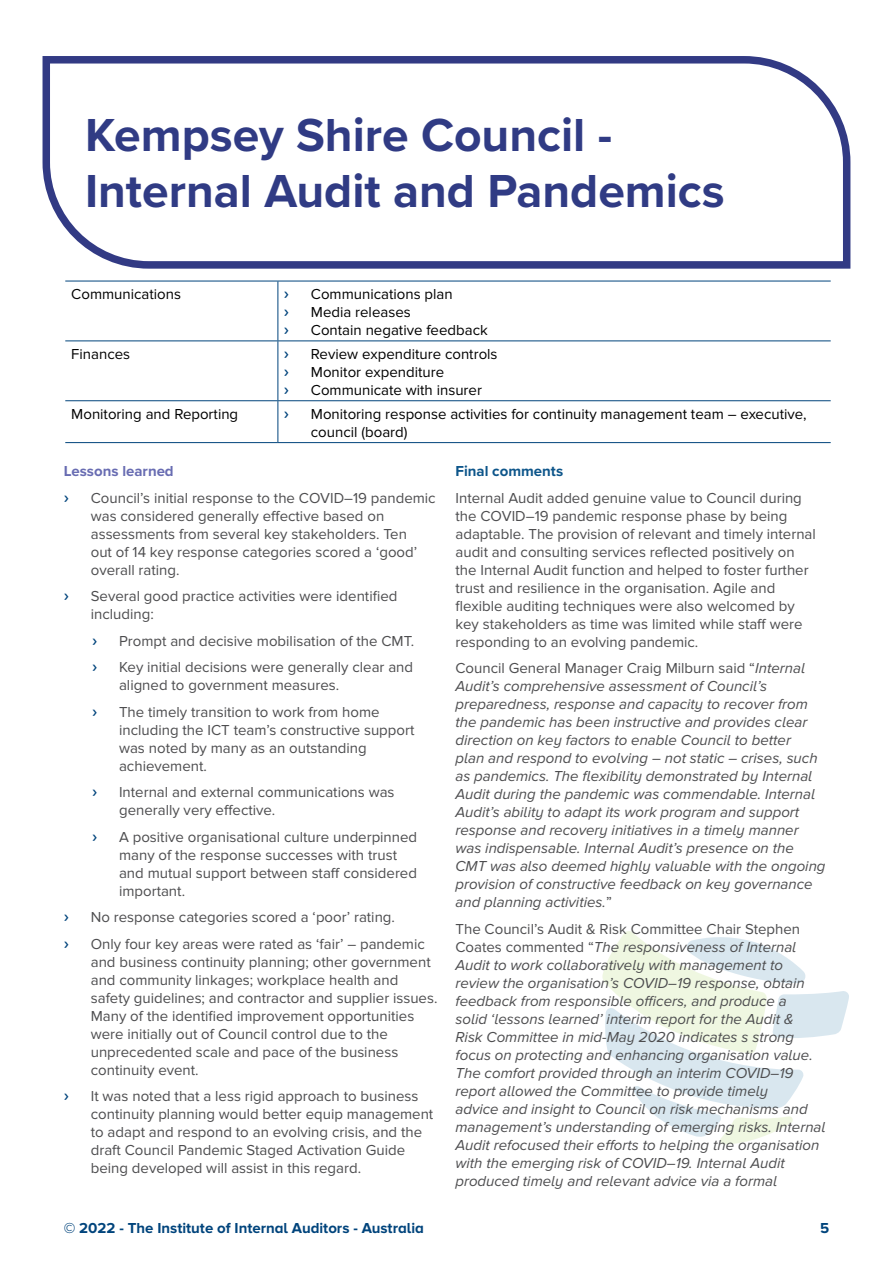
<style>
.page{position:relative;width:893px;height:1263px;background:#fff}
.page>*{position:absolute;margin:0;border:0;box-sizing:border-box;transform-origin:0 0}
.t1{font:700 48px/55.5px "Proxima Nova";color:#303b84}
.t2{font:15px/18px "Proxima Nova";color:#4d4d4f}
.t3{font:italic 15px/18px "Proxima Nova A";color:#4d4d4f}
.t4{font:15px/18px "Proxima Nova";color:#000}
.t5{font:700 15px "Proxima Nova A";color:#00447c}
.t6{font:15px "Cabin";color:#00447c}
.t7{font:700 15px "Proxima Nova";color:#686cb2}
.t8{font:700 15px "Proxima Nova";color:#0d558a}
.s1{font-family:"Proxima Nova A";font-style:italic}
.s2{font-family:"Proxima Nova";font-style:normal}
</style>
<div class="page">
<svg style="left:602px;top:931px;width:247px;height:213px"></svg>
<svg style="left:42px;top:56px;width:809px;height:213px"></svg>
<hr style="left:65px;top:281px;width:213px;height:1px;background:#00447c">
<hr style="left:278px;top:281px;width:553px;height:1px;background:#00447c">
<hr style="left:278px;top:281px;width:1px;height:59px;background:#00447c">
<hr style="left:65px;top:340px;width:213px;height:1px;background:#00447c">
<hr style="left:278px;top:340px;width:553px;height:1px;background:#00447c">
<hr style="left:278px;top:341px;width:1px;height:59px;background:#00447c">
<hr style="left:65px;top:400px;width:213px;height:1px;background:#00447c">
<hr style="left:278px;top:400px;width:553px;height:1px;background:#00447c">
<hr style="left:278px;top:401px;width:1px;height:41px;background:#00447c">
<hr style="left:65px;top:442px;width:213px;height:1px;background:#00447c">
<hr style="left:278px;top:442px;width:553px;height:1px;background:#00447c">
<h1 class="t1" style="left:85px;top:107px;width:641px">Kempsey Shire Council -<br>Internal Audit and Pandemics</h1>
<p class="t4" style="left:71px;top:285px;width:111px">Communications</p>
<p class="t6" style="left:284px;top:284px;width:6px">›</p>
<p class="t4" style="left:311px;top:285px;width:143px">Communications plan</p>
<p class="t6" style="left:284px;top:302px;width:6px">›</p>
<p class="t4" style="left:311px;top:303px;width:101px">Media releases</p>
<p class="t6" style="left:284px;top:320px;width:6px">›</p>
<p class="t4" style="left:311px;top:321px;width:178px">Contain negative feedback</p>
<p class="t4" style="left:71px;top:345px;width:60px">Finances</p>
<p class="t6" style="left:284px;top:344px;width:6px">›</p>
<p class="t4" style="left:311px;top:345px;width:188px">Review expenditure controls</p>
<p class="t6" style="left:284px;top:362px;width:6px">›</p>
<p class="t4" style="left:311px;top:363px;width:135px">Monitor expenditure</p>
<p class="t6" style="left:284px;top:380px;width:6px">›</p>
<p class="t4" style="left:311px;top:381px;width:173px">Communicate with insurer</p>
<p class="t4" style="left:71px;top:405px;width:168px">Monitoring and Reporting</p>
<p class="t6" style="left:284px;top:404px;width:6px">›</p>
<p class="t4" style="left:311px;top:405px;width:497px">Monitoring response activities for continuity management team – executive, council (board)</p>
<p class="t7" style="left:64px;top:460px;width:111px">Lessons learned</p>
<p class="t6" style="left:64px;top:488px;width:6px">›</p>
<p class="t2" style="left:91px;top:489px;width:346px">Council’s initial response to the COVID–19 pandemic was considered generally effective based on assessments from several key stakeholders. Ten<br>out of 14 key response categories scored a ‘good’ overall rating.</p>
<p class="t6" style="left:64px;top:587px;width:6px">›</p>
<p class="t2" style="left:91px;top:587px;width:308px">Several good practice activities were identified including:</p>
<p class="t6" style="left:92px;top:631px;width:6px">›</p>
<p class="t2" style="left:119px;top:632px;width:297px">Prompt and decisive mobilisation of the CMT.</p>
<p class="t6" style="left:92px;top:658px;width:6px">›</p>
<p class="t2" style="left:119px;top:658px;width:296px">Key initial decisions were generally clear and aligned to government measures.</p>
<p class="t6" style="left:92px;top:702px;width:6px">›</p>
<p class="t2" style="left:119px;top:703px;width:297px">The timely transition to work from home including the ICT team’s constructive support was noted by many as an outstanding achievement.</p>
<p class="t6" style="left:92px;top:783px;width:6px">›</p>
<p class="t2" style="left:119px;top:783px;width:277px">Internal and external communications was generally very effective.</p>
<p class="t6" style="left:92px;top:827px;width:6px">›</p>
<p class="t2" style="left:119px;top:828px;width:300px">A positive organisational culture underpinned many of the response successes with trust and mutual support between staff considered important.</p>
<p class="t6" style="left:64px;top:908px;width:6px">›</p>
<p class="t2" style="left:91px;top:908px;width:306px">No response categories scored a ‘poor’ rating.</p>
<p class="t6" style="left:64px;top:934px;width:6px">›</p>
<p class="t2" style="left:91px;top:935px;width:348px">Only four key areas were rated as ‘fair’ – pandemic and business continuity planning; other government and community linkages; workplace health and safety guidelines; and contractor and supplier issues.<br>Many of the identified improvement opportunities were initially out of Council control due to the unprecedented scale and pace of the business continuity event.</p>
<p class="t6" style="left:64px;top:1087px;width:6px">›</p>
<p class="t2" style="left:91px;top:1087px;width:344px">It was noted that a less rigid approach to business continuity planning would better equip management to adapt and respond to an evolving crisis, and the draft Council Pandemic Staged Activation Guide being developed will assist in this regard.</p>
<p class="t8" style="left:455px;top:460px;width:109px">Final comments</p>
<p class="t2" style="left:455px;top:489px;width:362px">Internal Audit added genuine value to Council during the COVID–19 pandemic response phase by being adaptable. The provision of relevant and timely internal audit and consulting services reflected positively on the Internal Audit function and helped to foster further trust and resilience in the organisation. Agile and flexible auditing techniques were also welcomed by key stakeholders as time was limited while staff were responding to an evolving pandemic.</p>
<p class="t2" style="left:455px;top:659px;width:351px">Council General Manager Craig Milburn said “<span class="s1">Internal</span></p>
<p class="t3" style="left:455px;top:677px;width:372px">Audit’s comprehensive assessment of Council’s preparedness, response and capacity to recover from the pandemic has been instructive and provides clear direction on key factors to enable Council to better<br>plan and respond to evolving – not static – crises, such as pandemics. The flexibility demonstrated by Internal Audit during the pandemic was commendable. Internal Audit’s ability to adapt its work program and support response and recovery initiatives in a timely manner was indispensable. Internal Audit’s presence on the CMT was also deemed highly valuable with the ongoing provision of constructive feedback on key governance and planning activities.<span class="s2">”</span></p>
<p class="t2" style="left:455px;top:920px;width:346px">The Council’s Audit &amp; Risk Committee Chair Stephen</p>
<p class="t3" style="left:455px;top:937px;width:372px"><span class="s2">Coates commented “</span>The responsiveness of Internal Audit to work collaboratively with management to review the organisation’s COVID–19 response, obtain feedback from responsible officers, and produce a<br>solid ‘lessons learned’ interim report for the Audit &amp;<br>Risk Committee in mid-May 2020 indicates s strong focus on protecting and enhancing organisation value.<br>The comfort provided through an interim COVID–19 report allowed the Committee to provide timely<br>advice and insight to Council on risk mechanisms and management’s understanding of emerging risks. Internal Audit refocused their efforts to helping the organisation with the emerging risk of COVID–19. Internal Audit produced timely and relevant advice via a formal</p>
<p class="t5" style="left:64px;top:1219px;width:362px">© 2022 - The Institute of Internal Auditors - Australia</p>
<p class="t5" style="left:820px;top:1219px;width:11px">5</p>
</div>
